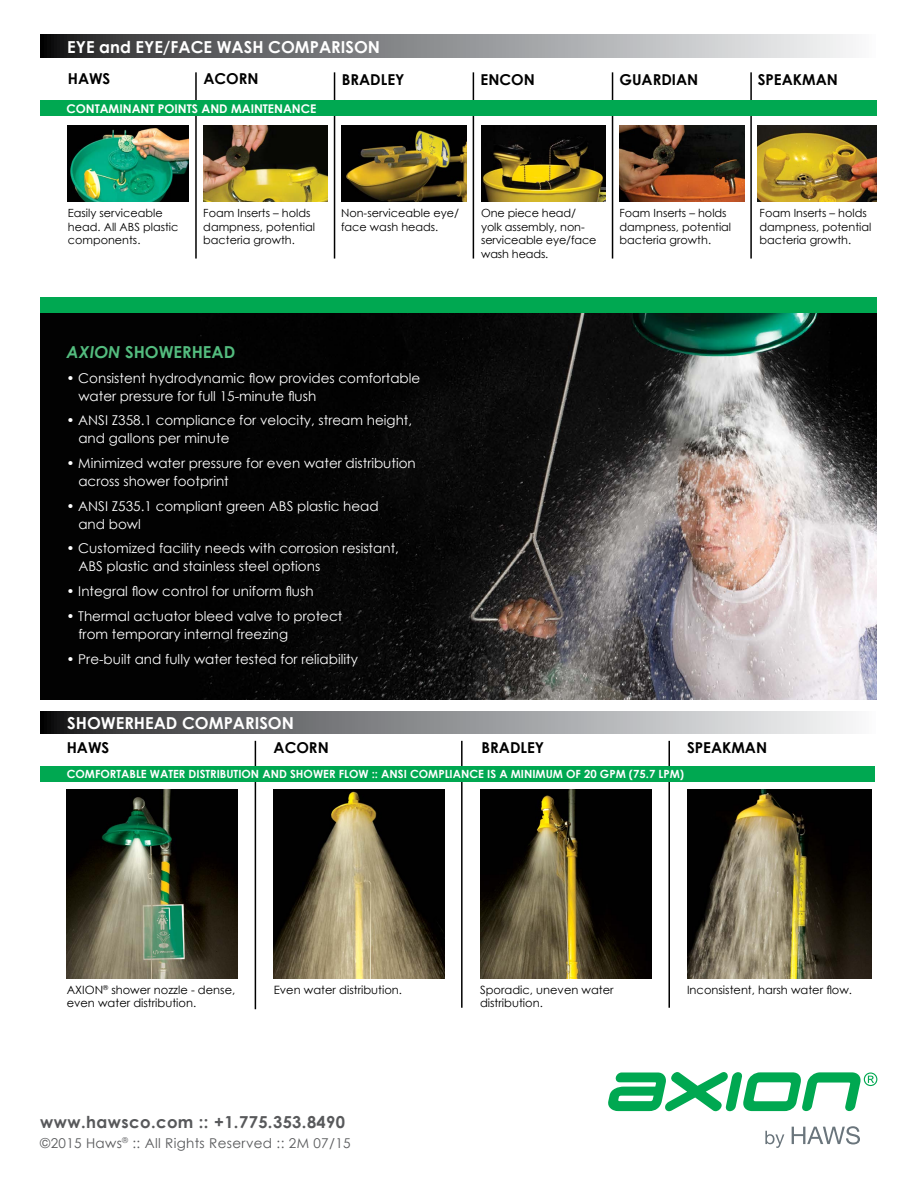
<style>
.page{position:relative;width:918px;height:1188px;background:#fff}
.page>*{position:absolute;margin:0;border:0;box-sizing:border-box;transform-origin:0 0}
.t1{font:700 16.5px "Century Gothic";color:#fff}
.t2{font:700 16.5px "Century Gothic";letter-spacing:.025em;color:#58595b}
.t3{font:700 16.5px "Century Gothic";color:#53bc7e}
.t4{font:700 15px "Century Gothic";color:#000}
.t5{font:13.5px/18px "Century Gothic";color:#fff}
.t6{font:13.5px "Century Gothic";letter-spacing:.025em;color:#58595b}
.t7{font:700 12px "Century Gothic";color:#fff}
.t8{font:11.4px/12.9px "Century Gothic";color:#000}
.t9{font:11.25px/13.5px "Century Gothic";color:#000}
.t10{font:700 11.25px "Century Gothic";color:#fff}
.s1{font-style:italic}
</style>
<div class="page">
<svg style="left:40px;top:711px;width:813px;height:23px;background:#8e8f91"></svg>
<svg style="left:40px;top:34px;width:813px;height:23px;background:#8e8f91"></svg>
<img style="left:40px;top:313px;width:837px;height:386px">
<img style="left:67px;top:790px;width:171px;height:188px">
<img style="left:274px;top:790px;width:170px;height:188px">
<img style="left:480px;top:790px;width:171px;height:188px">
<img style="left:687px;top:790px;width:185px;height:188px">
<hr style="left:461px;top:741px;width:2px;height:267px;background:#000">
<hr style="left:255px;top:741px;width:1px;height:268px;background:#000">
<hr style="left:668px;top:741px;width:2px;height:267px;background:#000">
<div style="left:40px;top:766px;width:835px;height:16px;background:#00a851"></div>
<svg style="left:765px;top:1126px;width:95px;height:22px"></svg>
<svg style="left:608px;top:1072px;width:269px;height:39px"></svg>
<hr style="left:195px;top:72px;width:2px;height:187px;background:#000">
<hr style="left:334px;top:72px;width:1px;height:187px;background:#000">
<hr style="left:473px;top:72px;width:1px;height:187px;background:#000">
<hr style="left:612px;top:72px;width:1px;height:187px;background:#000">
<hr style="left:750px;top:72px;width:2px;height:187px;background:#000">
<img style="left:203px;top:125px;width:124px;height:77px">
<img style="left:341px;top:125px;width:125px;height:77px">
<img style="left:481px;top:125px;width:124px;height:77px">
<img style="left:619px;top:125px;width:125px;height:77px">
<img style="left:758px;top:125px;width:119px;height:77px">
<img style="left:68px;top:125px;width:121px;height:77px">
<div style="left:40px;top:101px;width:837px;height:15px;background:#00a851"></div>
<div style="left:40px;top:297px;width:837px;height:16px;background:#00a851"></div>
<p class="t1" style="left:67px;top:35px;width:314px">EYE and EYE/FACE WASH COMPARISON</p>
<p class="t4" style="left:68px;top:68px;width:44px">HAWS</p>
<p class="t4" style="left:203px;top:67px;width:57px">ACORN</p>
<p class="t4" style="left:342px;top:68px;width:64px">BRADLEY</p>
<p class="t4" style="left:481px;top:68px;width:56px">ENCON</p>
<p class="t4" style="left:619px;top:68px;width:80px">GUARDIAN</p>
<p class="t4" style="left:758px;top:68px;width:82px">SPEAKMAN</p>
<p class="t7" style="left:66px;top:99px;width:252px">CONTAMINANT POINTS AND MAINTENANCE</p>
<p class="t9" style="left:341px;top:206px;width:120px">Non-serviceable eye/ face wash heads.</p>
<p class="t9" style="left:481px;top:206px;width:117px">One piece head/ yolk assembly, non&shy;serviceable eye/face wash heads.</p>
<p class="t9" style="left:619px;top:206px;width:113px">Foam Inserts – holds dampness, potential bacteria growth.</p>
<p class="t9" style="left:68px;top:206px;width:112px">Easily serviceable head. All ABS plastic components.</p>
<p class="t9" style="left:203px;top:206px;width:113px">Foam Inserts – holds dampness, potential bacteria growth.</p>
<p class="t9" style="left:760px;top:206px;width:113px">Foam Inserts – holds dampness, potential bacteria growth.</p>
<p class="t3" style="left:66px;top:339px;width:170px"><span class="s1">AXION</span> SHOWERHEAD</p>
<p class="t5" style="left:78px;top:368px;width:343px;text-indent:-12px">• Consistent hydrodynamic flow provides comfortable water pressure for full 15-minute flush</p>
<p class="t5" style="left:78px;top:411px;width:335px;text-indent:-12px">• ANSI Z358.1 compliance for velocity, stream height, and gallons per minute</p>
<p class="t5" style="left:78px;top:454px;width:339px;text-indent:-12px">• Minimized water pressure for even water distribution across shower footprint</p>
<p class="t5" style="left:78px;top:497px;width:302px;text-indent:-12px">• ANSI Z535.1 compliant green ABS plastic head and bowl</p>
<p class="t5" style="left:78px;top:539px;width:322px;text-indent:-12px">• Customized facility needs with corrosion resistant,<br>ABS plastic and stainless steel options</p>
<p class="t5" style="left:66px;top:582px;width:249px">• Integral flow control for uniform flush</p>
<p class="t5" style="left:78px;top:607px;width:266px;text-indent:-12px">• Thermal actuator bleed valve to protect from temporary internal freezing</p>
<p class="t5" style="left:66px;top:650px;width:293px">• Pre-built and fully water tested for reliability</p>
<p class="t1" style="left:67px;top:710px;width:228px">SHOWERHEAD COMPARISON</p>
<p class="t4" style="left:67px;top:736px;width:44px">HAWS</p>
<p class="t4" style="left:274px;top:736px;width:57px">ACORN</p>
<p class="t4" style="left:482px;top:736px;width:64px">BRADLEY</p>
<p class="t4" style="left:687px;top:736px;width:82px">SPEAKMAN</p>
<p class="t10" style="left:67px;top:766px;width:619px">COMFORTABLE WATER DISTRIBUTION AND SHOWER FLOW :: ANSI COMPLIANCE IS A MINIMUM OF 20 GPM (75.7 LPM)</p>
<p class="t8" style="left:67px;top:984px;width:170px">AXION<sup>®</sup> shower nozzle - dense, even water distribution.</p>
<p class="t8" style="left:274px;top:984px;width:130px">Even water distribution.</p>
<p class="t8" style="left:480px;top:984px;width:135px">Sporadic, uneven water distribution.</p>
<p class="t8" style="left:687px;top:984px;width:167px">Inconsistent, harsh water flow.</p>
<p class="t2" style="left:40px;top:1109px;width:306px">www.hawsco.com :: +1.775.353.8490</p>
<p class="t6" style="left:40px;top:1134px;width:312px">©2015 Haws<sup>®</sup> :: All Rights Reserved :: 2M 07/15</p>
</div>
